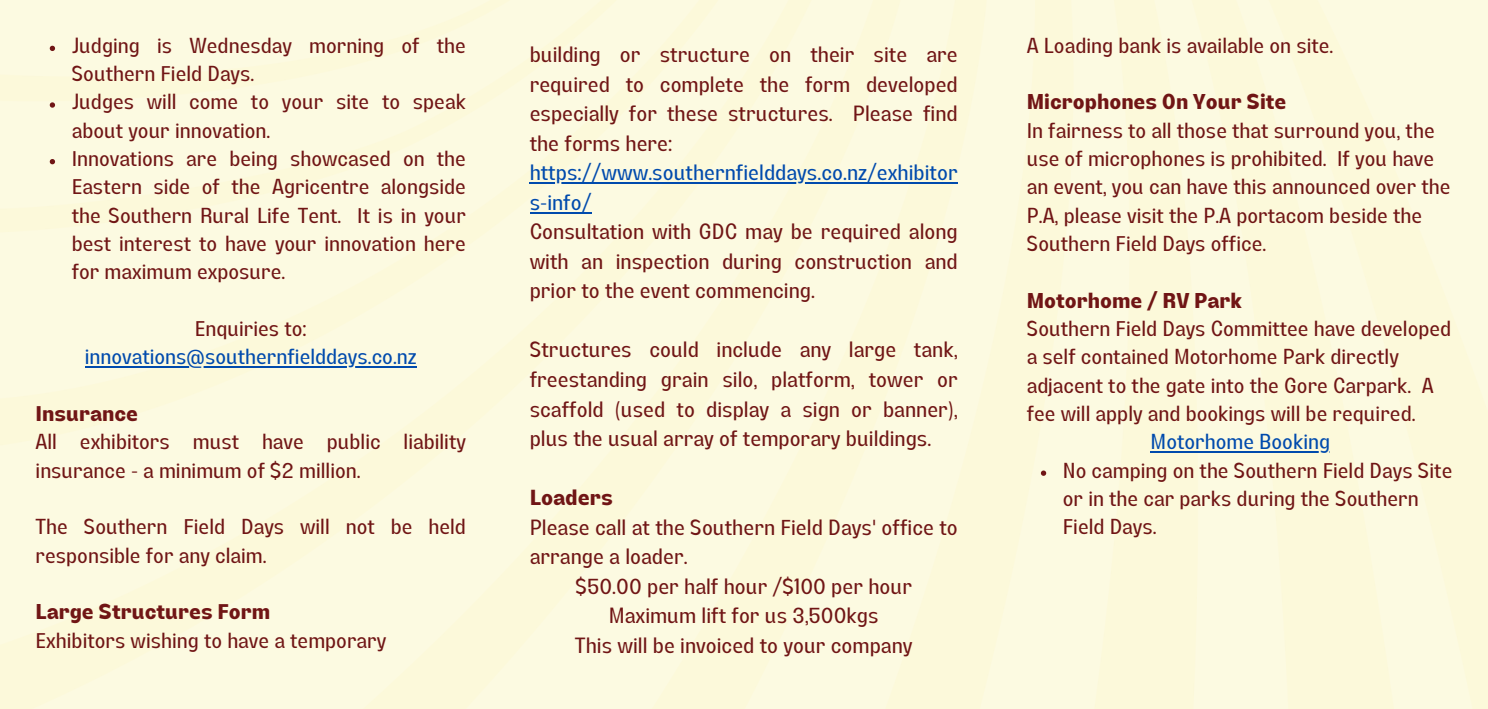
<style>
.page{position:relative;width:1488px;height:709px;background:#fff}
.page>*{position:absolute;margin:0;border:0;box-sizing:border-box;transform-origin:0 0}
.t1{font:21.5px/29.5px "Lazord";color:#701515;text-align:justify}
.t2{font:21.5px/29.5px "Lazord";color:#004aad}
.t3{font:700 21.5px "Lazord";color:#701515}
.t4{font:21.25px/28.2px "Lazord";color:#701515}
.t5{font:700 21.25px "Lazord";color:#701515}
.t6{font:21.25px/28.2px "Lazord";color:#004aad;text-align:center}
.s1{color:#701515}
</style>
<div class="page">
<div style="left:0;top:0;width:1487px;height:708px;background:#fcfae1"></div>
<svg style="left:50px;top:46px;width:5px;height:5px"></svg>
<svg style="left:50px;top:102px;width:5px;height:6px"></svg>
<svg style="left:50px;top:159px;width:5px;height:5px"></svg>
<hr style="left:85px;top:366px;width:332px;height:2px;background:#004aad">
<hr style="left:529px;top:182px;width:428px;height:2px;background:#004aad">
<hr style="left:529px;top:212px;width:62px;height:2px;background:#004aad">
<svg style="left:1040px;top:470px;width:6px;height:6px"></svg>
<hr style="left:1150px;top:451px;width:180px;height:2px;background:#004aad">
<p class="t4" style="left:72px;top:34px;width:396px">Judging is Wednesday morning of the<br>Southern Field Days.</p>
<p class="t4" style="left:72px;top:91px;width:396px">Judges will come to your site to speak about your innovation.</p>
<p class="t4" style="left:72px;top:147px;width:396px;text-align:justify">Innovations are being showcased on the Eastern side of the Agricentre alongside the Southern Rural Life Tent. It is in your best interest to have your innovation here for maximum exposure.</p>
<p class="t6" style="left:85px;top:317px;width:333px"><span class="s1">Enquiries to: </span>innovations@southernfielddays.co.nz</p>
<p class="t5" style="left:36px;top:405px;width:104px">Insurance</p>
<p class="t4" style="left:36px;top:430px;width:432px">All exhibitors must have public liability insurance - a minimum of $2 million.</p>
<p class="t4" style="left:36px;top:515px;width:432px">The Southern Field Days will not be held responsible for any claim.</p>
<p class="t5" style="left:36px;top:604px;width:236px">Large Structures Form</p>
<p class="t4" style="left:36px;top:628px;width:352px">Exhibitors wishing to have a temporary</p>
<p class="t1" style="left:529px;top:43px;width:429px">building or structure on their site are required to complete the form developed especially for these structures. Please find the forms here:</p>
<p class="t2" style="left:529px;top:161px;width:429px">https://www.southernfielddays.co.nz/exhibitor s-info/</p>
<p class="t1" style="left:529px;top:220px;width:429px">Consultation with GDC may be required along with an inspection during construction and prior to the event commencing.</p>
<p class="t1" style="left:529px;top:338px;width:429px">Structures could include any large tank, freestanding grain silo, platform, tower or scaffold (used to display a sign or banner), plus the usual array of temporary buildings.</p>
<p class="t3" style="left:529px;top:489px;width:85px">Loaders</p>
<p class="t1" style="left:529px;top:515px;width:429px">Please call at the Southern Field Days' office to arrange a loader.</p>
<p class="t1" style="left:575px;top:574px;width:338px">$50.00 per half hour /$100 per hour</p>
<p class="t1" style="left:609px;top:603px;width:271px">Maximum lift for us 3,500kgs</p>
<p class="t1" style="left:575px;top:633px;width:339px">This will be invoiced to your company</p>
<p class="t4" style="left:1026px;top:34px;width:308px">A Loading bank is available on site.</p>
<p class="t5" style="left:1026px;top:94px;width:261px">Microphones On Your Site</p>
<p class="t4" style="left:1026px;top:119px;width:425px">In fairness to all those that surround you, the use of microphones is prohibited. If you have an event, you can have this announced over the P.A, please visit the P.A portacom beside the Southern Field Days office.</p>
<p class="t5" style="left:1026px;top:292px;width:217px">Motorhome / RV Park</p>
<p class="t4" style="left:1026px;top:317px;width:426px">Southern Field Days Committee have developed a self contained Motorhome Park directly adjacent to the gate into the Gore Carpark. A fee will apply and bookings will be required.</p>
<p class="t6" style="left:1150px;top:430px;width:181px">Motorhome Booking</p>
<p class="t4" style="left:1062px;top:459px;width:391px">No camping on the Southern Field Days Site or in the car parks during the Southern<br>Field Days.</p>
</div>
